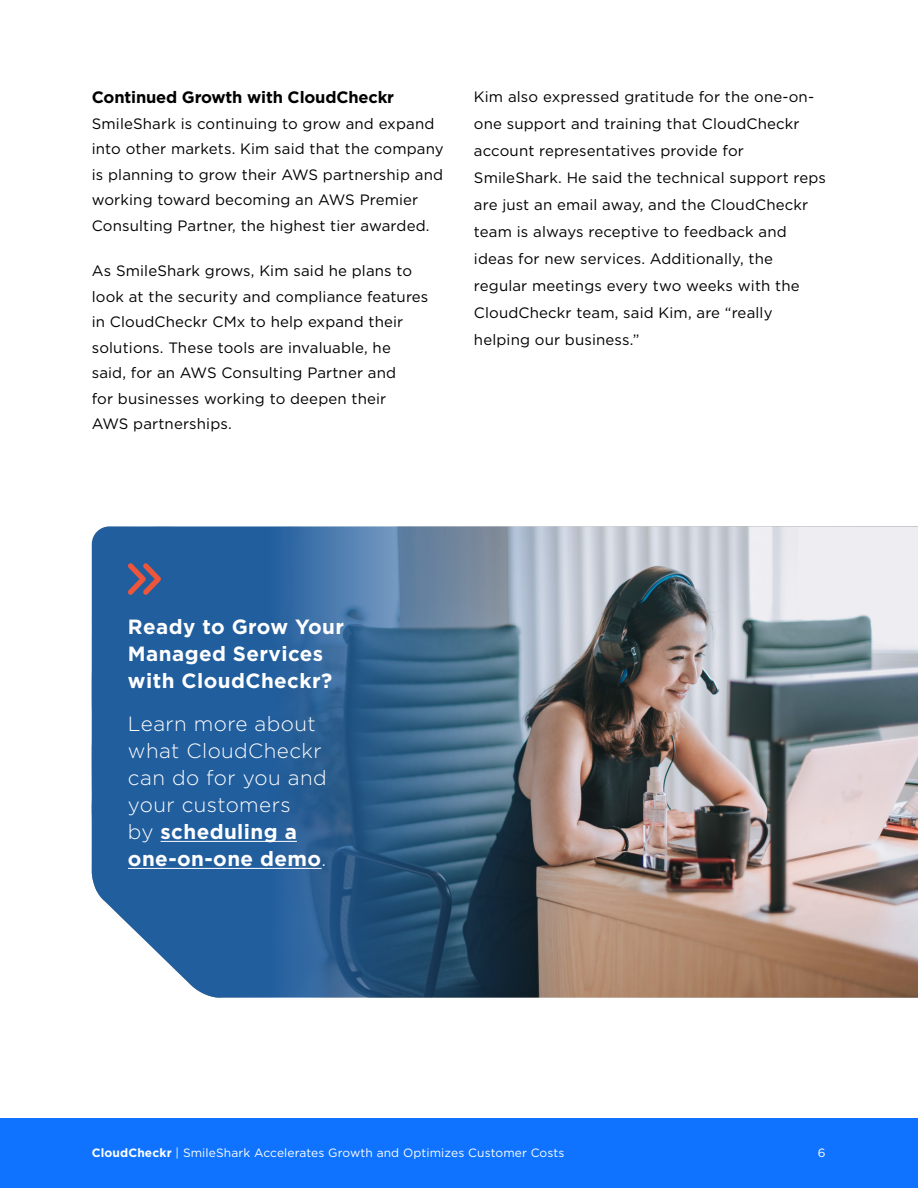
<style>
.page{position:relative;width:918px;height:1188px;background:#fff}
.page>*{position:absolute;margin:0;border:0;box-sizing:border-box;transform-origin:0 0}
.t1{font:300 20.55px/27px "Gotham";letter-spacing:.02em;color:#fff}
.t2{font:700 20.55px/27px "Gotham";letter-spacing:.02em;color:#fff}
.t3{font:700 16.5px "Gotham";letter-spacing:-.01em;color:#000}
.t4{font:15px/25.5px "Gotham";letter-spacing:.01em;color:#000101}
.t5{font:12px "Gotham";letter-spacing:.01em;color:#fff}
.s1{font-weight:700}
</style>
<div class="page">
<div style="left:0;top:1118px;width:918px;height:70px;background:#0f73ff"></div>
<img style="left:92px;top:526px;width:826px;height:472px">
<svg style="left:128px;top:563px;width:33px;height:32px"></svg>
<hr style="left:161px;top:841px;width:136px;height:1px;background:#fff">
<hr style="left:128px;top:868px;width:194px;height:1px;background:#fff">
<p class="t3" style="left:92px;top:88px;width:304px">Continued Growth with CloudCheckr</p>
<p class="t4" style="left:92px;top:110px;width:354px">SmileShark is continuing to grow and expand into other markets. Kim said that the company is planning to grow their AWS partnership and working toward becoming an AWS Premier Consulting Partner, the highest tier awarded.</p>
<p class="t4" style="left:92px;top:258px;width:338px">As SmileShark grows, Kim said he plans to look at the security and compliance features in CloudCheckr CMx to help expand their solutions. These tools are invaluable, he said, for an AWS Consulting Partner and<br>for businesses working to deepen their<br>AWS partnerships.</p>
<p class="t4" style="left:474px;top:83px;width:354px;line-height:27px">Kim also expressed gratitude for the one-on&shy;one support and training that CloudCheckr account representatives provide for SmileShark. He said the technical support reps are just an email away, and the CloudCheckr team is always receptive to feedback and ideas for new services. Additionally, the regular meetings every two weeks with the CloudCheckr team, said Kim, are “really helping our business.”</p>
<h1 class="t2" style="left:128px;top:613px;width:218px">Ready to Grow Your<br>Managed Services with CloudCheckr?</h1>
<h1 class="t1" style="left:128px;top:709px;width:200px">Learn more about what CloudCheckr can do for you and your customers<br>by <span class="s1">scheduling a one-on-one demo</span>.</h1>
<p class="t5" style="left:92px;top:1146px;width:474px"><span class="s1">CloudCheckr</span> | SmileShark Accelerates Growth and Optimizes Customer Costs</p>
<p class="t5" style="left:818px;top:1146px;width:9px">6</p>
</div>
